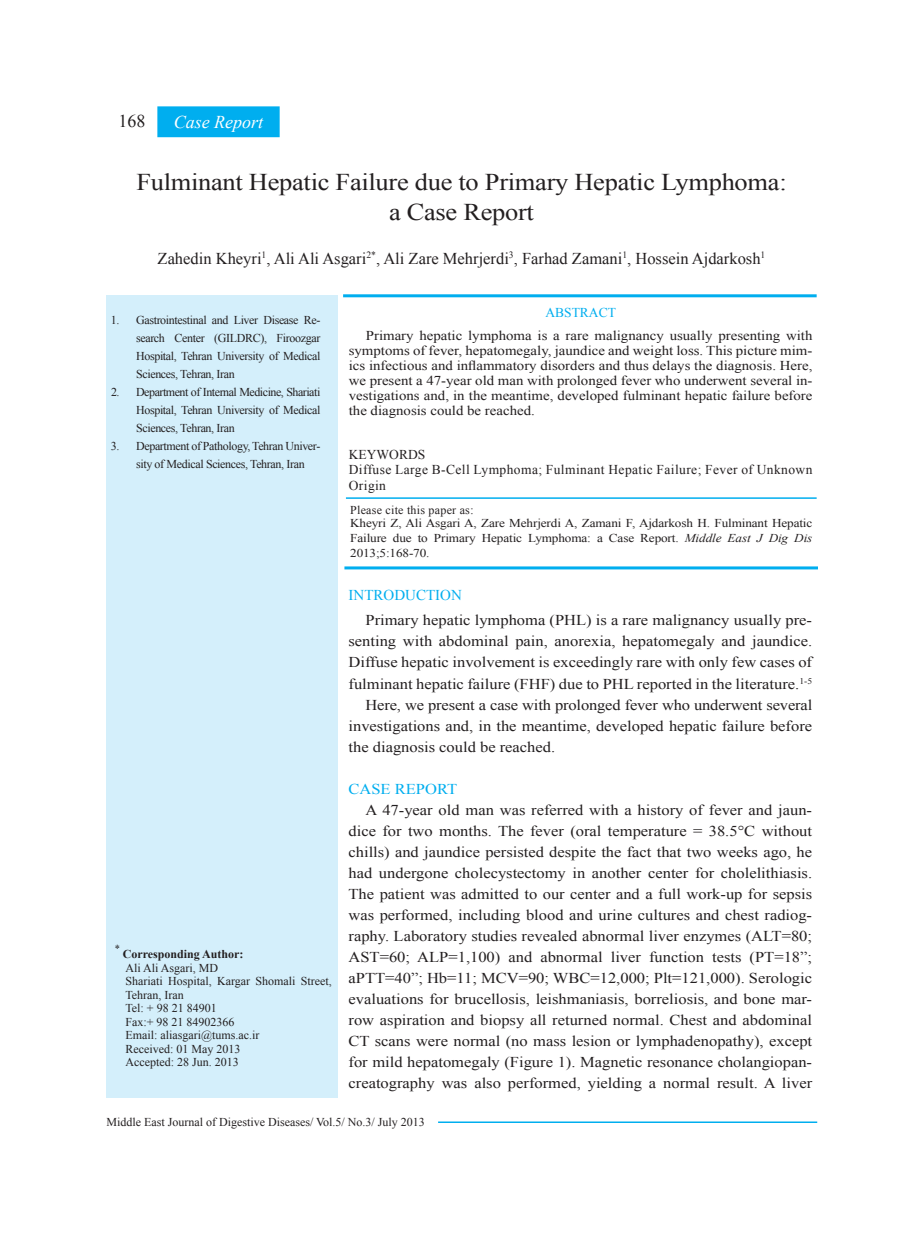
<style>
.page{position:relative;width:923px;height:1234px;background:#fff}
.page>*{position:absolute;margin:0;border:0;box-sizing:border-box;transform-origin:0 0}
.t1{font:24px "Times New Roman";letter-spacing:-.01em;color:#231f20;scale:1.1 1}
.t2{font:italic 18px "Times New Roman";color:#fff}
.t3{font:18px "Times New Roman";color:#231f20}
.t4{font:16.5px "Times New Roman";color:#231f20}
.t5{font:15px/21px "Times New Roman";color:#231f20;text-align:justify;scale:1.1 1}
.t6{font:15px "Times New Roman";color:#00aeef}
.t7{font:15px "Times New Roman";color:#00aeef;scale:1.1 1}
.t8{font:13.5px/15px "Times New Roman";letter-spacing:.03em;color:#231f20;text-align:justify;scale:1.1 1}
.t9{font:13.5px/15px "Times New Roman";letter-spacing:.03em;color:#231f20}
.t10{font:13.5px "Times New Roman";color:#00aeef}
.t11{font:13.5px "Times New Roman";color:#231f20}
.t12{font:12px/18px "Times New Roman";letter-spacing:-.01em;color:#231f20;text-align:justify}
.t13{font:12px/15px "Times New Roman";letter-spacing:-.01em;color:#231f20;text-align:justify;scale:1.1 1}
.t14{font:12px/18px "Times New Roman";letter-spacing:-.03em;color:#231f20}
.t15{font:12px "Times New Roman";letter-spacing:.02em;color:#231f20}
.t16{font:700 12px "Times New Roman";color:#231f20}
.t17{font:10.5px "Times New Roman";color:#231f20}
.s1{font-style:italic}
</style>
<div class="page">
<hr style="left:438px;top:1121px;width:379px;height:1px;background:#00aeef">
<hr style="left:343px;top:294px;width:473px;height:3px;background:#00aeef">
<div style="left:106px;top:295px;width:231px;height:802px;background:#d4effb"></div>
<hr style="left:344px;top:566px;width:474px;height:3px;background:#00aeef">
<hr style="left:346px;top:497px;width:470px;height:1px;background:#00aeef">
<div style="left:158px;top:107px;width:121px;height:29px;background:#00aeef"></div>
<div style="left:157px;top:106px;width:123px;height:31px;border:2px solid #00aeef"></div>
<p class="t3" style="left:118px;top:109px;width:28px">168</p>
<p class="t2" style="left:174px;top:110px;width:91px">Case Report</p>
<p class="t1" style="left:136px;top:166px;width:592px">Fulminant Hepatic Failure due to Primary Hepatic Lymphoma:</p>
<p class="t1" style="left:389px;top:196px;width:133px">a Case Report</p>
<p class="t4" style="left:158px;top:247px;width:609px">Zahedin Kheyri<sup>1</sup>, Ali Ali Asgari<sup>2*</sup>, Ali Zare Mehrjerdi<sup>3</sup>, Farhad Zamani<sup>1</sup>, Hossein Ajdarkosh<sup>1</sup></p>
<p class="t12" style="left:136px;top:311px;width:186px;text-indent:-25px">1. Gastrointestinal and Liver Disease Re&shy;search Center (GILDRC), Firoozgar Hospital, Tehran University of Medical Sciences, Tehran, Iran</p>
<p class="t12" style="left:136px;top:383px;width:186px;text-indent:-25px">2. Department of Internal Medicine, Shariati Hospital, Tehran University of Medical Sciences, Tehran, Iran</p>
<p class="t14" style="left:136px;top:437px;width:186px;text-indent:-25px">3. Department of Pathology, Tehran Univer&shy;sity of Medical Sciences, Tehran, Iran</p>
<p class="t17" style="left:115px;top:941px;width:7px">*</p>
<p class="t16" style="left:123px;top:945px;width:122px">Corresponding Author:</p>
<p class="t12" style="left:125px;top:958px;width:94px">Ali Ali Asgari, MD</p>
<p class="t12" style="left:125px;top:974px;width:208px;line-height:13.5px">Shariati Hospital, Kargar Shomali Street,<br>Tehran, Iran</p>
<p class="t12" style="left:125px;top:998px;width:93px">Tel: + 98 21 84901</p>
<p class="t12" style="left:125px;top:1012px;width:111px">Fax:+ 98 21 84902366</p>
<p class="t12" style="left:125px;top:1025px;width:136px">Email: aliasgari@tums.ac.ir</p>
<p class="t12" style="left:125px;top:1039px;width:116px">Received: 01 May 2013</p>
<p class="t12" style="left:125px;top:1052px;width:115px">Accepted: 28 Jun. 2013</p>
<p class="t10" style="left:545px;top:303px;width:72px">ABSTRACT</p>
<p class="t8" style="left:349px;top:328px;width:423px;text-indent:17px">Primary hepatic lymphoma is a rare malignancy usually presenting with symptoms of fever, hepatomegaly, jaundice and weight loss. This picture mim&shy;ics infectious and inflammatory disorders and thus delays the diagnosis. Here, we present a 47-year old man with prolonged fever who underwent several in&shy;vestigations and, in the meantime, developed fulminant hepatic failure before the diagnosis could be reached.</p>
<p class="t11" style="left:349px;top:446px;width:78px">KEYWORDS</p>
<p class="t9" style="left:349px;top:462px;width:465px">Diffuse Large B-Cell Lymphoma; Fulminant Hepatic Failure; Fever of Unknown<br>Origin</p>
<p class="t15" style="left:350px;top:501px;width:125px">Please cite this paper as:</p>
<p class="t13" style="left:350px;top:515px;width:422px">Kheyri Z, Ali Asgari A, Zare Mehrjerdi A, Zamani F, Ajdarkosh H. Fulminant Hepatic Failure due to Primary Hepatic Lymphoma: a Case Report. <span class="s1">Middle East J Dig Dis </span>2013;5:168-70.</p>
<p class="t6" style="left:348px;top:585px;width:115px">INTRODUCTION</p>
<p class="t5" style="left:348px;top:609px;width:423px;text-indent:17px">Primary hepatic lymphoma (PHL) is a rare malignancy usually pre&shy;senting with abdominal pain, anorexia, hepatomegaly and jaundice.<br>Diffuse hepatic involvement is exceedingly rare with only few cases of fulminant hepatic failure (FHF) due to PHL reported in the literature.<sup>1-5</sup></p>
<p class="t5" style="left:348px;top:693px;width:423px;text-indent:17px">Here, we present a case with prolonged fever who underwent several investigations and, in the meantime, developed hepatic failure before the diagnosis could be reached.</p>
<p class="t7" style="left:348px;top:778px;width:100px">CASE REPORT</p>
<p class="t5" style="left:348px;top:798px;width:423px;text-indent:17px">A 47-year old man was referred with a history of fever and jaun&shy;dice for two months. The fever (oral temperature = 38.5°C without chills) and jaundice persisted despite the fact that two weeks ago, he had undergone cholecystectomy in another center for cholelithiasis.<br>The patient was admitted to our center and a full work-up for sepsis was performed, including blood and urine cultures and chest radiog&shy;raphy. Laboratory studies revealed abnormal liver enzymes (ALT=80; AST=60; ALP=1,100) and abnormal liver function tests (PT=18”; aPTT=40”; Hb=11; MCV=90; WBC=12,000; Plt=121,000). Serologic evaluations for brucellosis, leishmaniasis, borreliosis, and bone mar&shy;row aspiration and biopsy all returned normal. Chest and abdominal CT scans were normal (no mass lesion or lymphadenopathy), except for mild hepatomegaly (Figure 1). Magnetic resonance cholangiopan&shy;creatography was also performed, yielding a normal result. A liver</p>
<p class="t12" style="left:106px;top:1112px;width:320px">Middle East Journal of Digestive Diseases/ Vol.5/ No.3/ July 2013</p>
</div>
